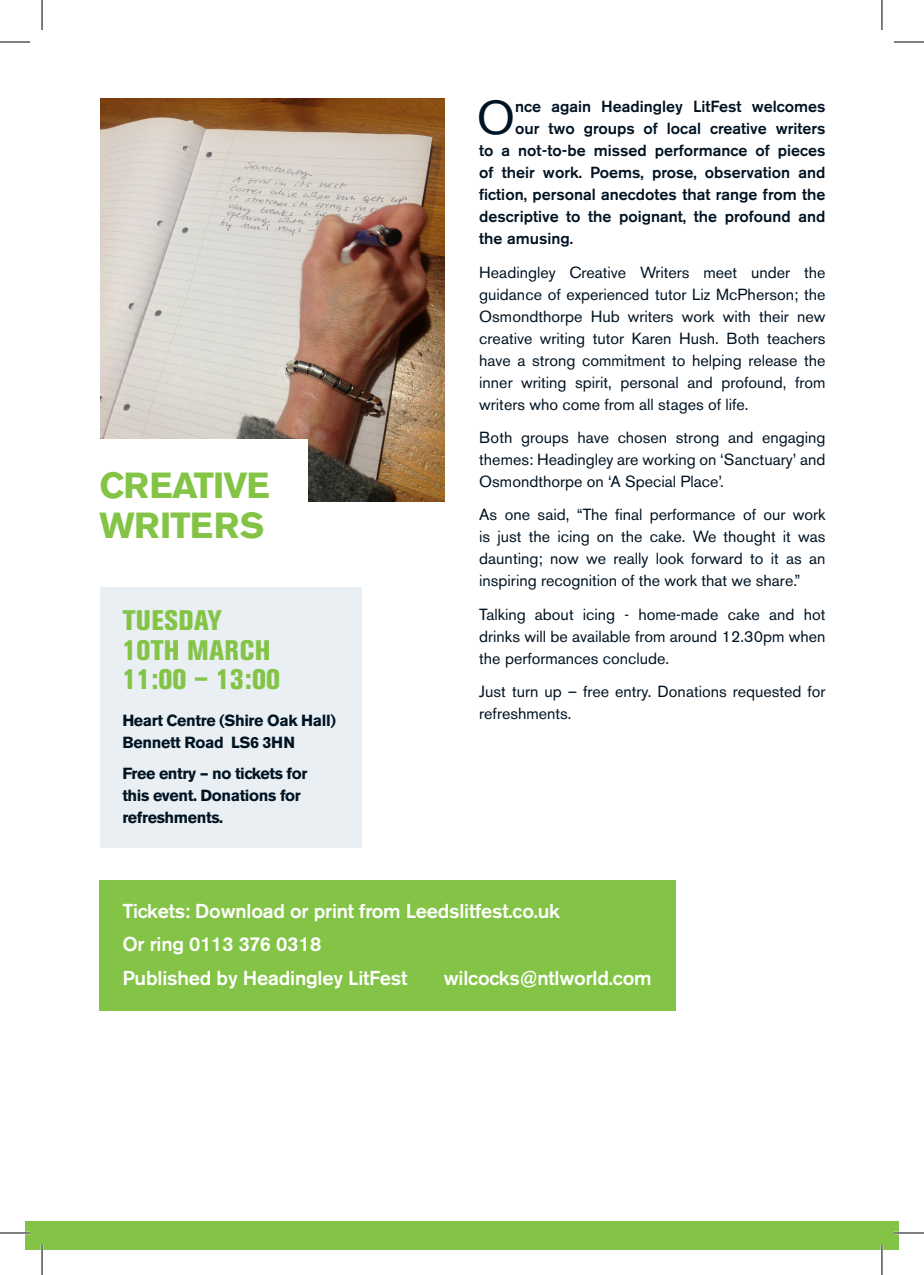
<style>
.page{position:relative;width:924px;height:1275px;background:#fff}
.page>*{position:absolute;margin:0;border:0;box-sizing:border-box;transform-origin:0 0}
.Drop_Caps{font:47.2px "Akzidenz Grotesk BE";color:#001322}
.t1{font:700 36px/40px "Akzidenz Grotesk BE";letter-spacing:-.025em;color:#83c446}
.t2{font:800 condensed 28px "Akzidenz Grotesk BE";letter-spacing:.02em;color:#83c446}
.t3{font:800 condensed 28px "Akzidenz Grotesk BE";color:#83c446}
.t4{font:500 20px "Akzidenz Grotesk BE";letter-spacing:-.01em;color:#fff}
.Body_copy{font:16px/22px "Akzidenz Grotesk BE";color:#001322;text-align:justify}
.Drop_Caps-2{font:500 16px "Akzidenz Grotesk BE";color:#001322}
.Detail_copy{font:700 16px/22px "Akzidenz Grotesk BE";letter-spacing:-.025em;color:#001322}
</style>
<div class="page">
<div style="left:100px;top:880px;width:575px;height:130px;background:#83c446"></div>
<img style="left:100px;top:99px;width:344px;height:402px">
<div style="left:58px;top:439px;width:250px;height:114px;background:#fff"></div>
<div style="left:25px;top:1221px;width:873px;height:29px;background:#83c446"></div>
<div style="left:100px;top:587px;width:261px;height:260px;background:#e9eff3"></div>
<hr style="left:0;top:1231px;width:30px;height:3px;background:#fff">
<hr style="left:893px;top:1231px;width:30px;height:3px;background:#fff">
<hr style="left:41px;top:1245px;width:2px;height:30px;background:#fff">
<hr style="left:880px;top:1245px;width:2px;height:30px;background:#fff">
<hr style="left:0;top:42px;width:30px;height:1px;background:#000">
<hr style="left:893px;top:42px;width:30px;height:1px;background:#000">
<hr style="left:0;top:1232px;width:30px;height:1px;background:#000">
<hr style="left:893px;top:1232px;width:30px;height:1px;background:#000">
<hr style="left:42px;top:0;width:1px;height:30px;background:#000">
<hr style="left:42px;top:1245px;width:1px;height:30px;background:#000">
<hr style="left:881px;top:0;width:1px;height:30px;background:#000">
<hr style="left:881px;top:1245px;width:1px;height:30px;background:#000">
<p class="t1" style="left:100px;top:466px;width:172px">CREATIVE<br>WRITERS</p>
<p class="t2" style="left:122px;top:604px;width:101px">TUESDAY</p>
<p class="t2" style="left:122px;top:633px;width:150px">10TH MARCH</p>
<p class="t3" style="left:122px;top:663px;width:159px">11:00 – 13:00</p>
<p class="Detail_copy" style="left:122px;top:710px;width:215px">Heart Centre (Shire Oak Hall)<br>Bennett Road LS6 3HN</p>
<p class="Detail_copy" style="left:122px;top:762px;width:186px">Free entry – no tickets for this event. Donations for refreshments.</p>
<p class="Drop_Caps" style="left:476px;top:90px;width:40px">O</p>
<p class="Drop_Caps-2" style="left:515px;top:97px;width:311px">nce again Headingley LitFest welcomes</p>
<p class="Drop_Caps-2" style="left:515px;top:119px;width:311px">our two groups of local creative writers</p>
<p class="Drop_Caps-2" style="left:479px;top:141px;width:347px">to a not-to-be missed performance of pieces</p>
<p class="Drop_Caps-2" style="left:479px;top:163px;width:347px">of their work. Poems, prose, observation and</p>
<p class="Drop_Caps-2" style="left:479px;top:185px;width:347px">fiction, personal anecdotes that range from the</p>
<p class="Drop_Caps-2" style="left:479px;top:207px;width:347px">descriptive to the poignant, the profound and</p>
<p class="Drop_Caps-2" style="left:479px;top:229px;width:95px">the amusing.</p>
<p class="Body_copy" style="left:479px;top:261px;width:347px">Headingley Creative Writers meet under the guidance of experienced tutor Liz McPherson; the Osmondthorpe Hub writers work with their new creative writing tutor Karen Hush. Both teachers have a strong commitment to helping release the inner writing spirit, personal and profound, from writers who come from all stages of life.</p>
<p class="Body_copy" style="left:479px;top:426px;width:347px">Both groups have chosen strong and engaging themes: Headingley are working on ‘Sanctuary’ and Osmondthorpe on ‘A Special Place’.</p>
<p class="Body_copy" style="left:479px;top:504px;width:347px">As one said, “The final performance of our work is just the icing on the cake. We thought it was daunting; now we really look forward to it as an inspiring recognition of the work that we share.”</p>
<p class="Body_copy" style="left:479px;top:603px;width:347px">Talking about icing - home-made cake and hot drinks will be available from around 12.30pm when the performances conclude.</p>
<p class="Body_copy" style="left:479px;top:680px;width:347px">Just turn up – free entry. Donations requested for refreshments.</p>
<p class="t4" style="left:122px;top:898px;width:439px">Tickets: Download or print from Leedslitfest.co.uk</p>
<p class="t4" style="left:122px;top:932px;width:200px">Or ring 0113 376 0318</p>
<p class="t4" style="left:122px;top:965px;width:286px">Published by Headingley LitFest</p>
<p class="t4" style="left:443px;top:965px;width:209px">wilcocks@ntlworld.com</p>
</div>
